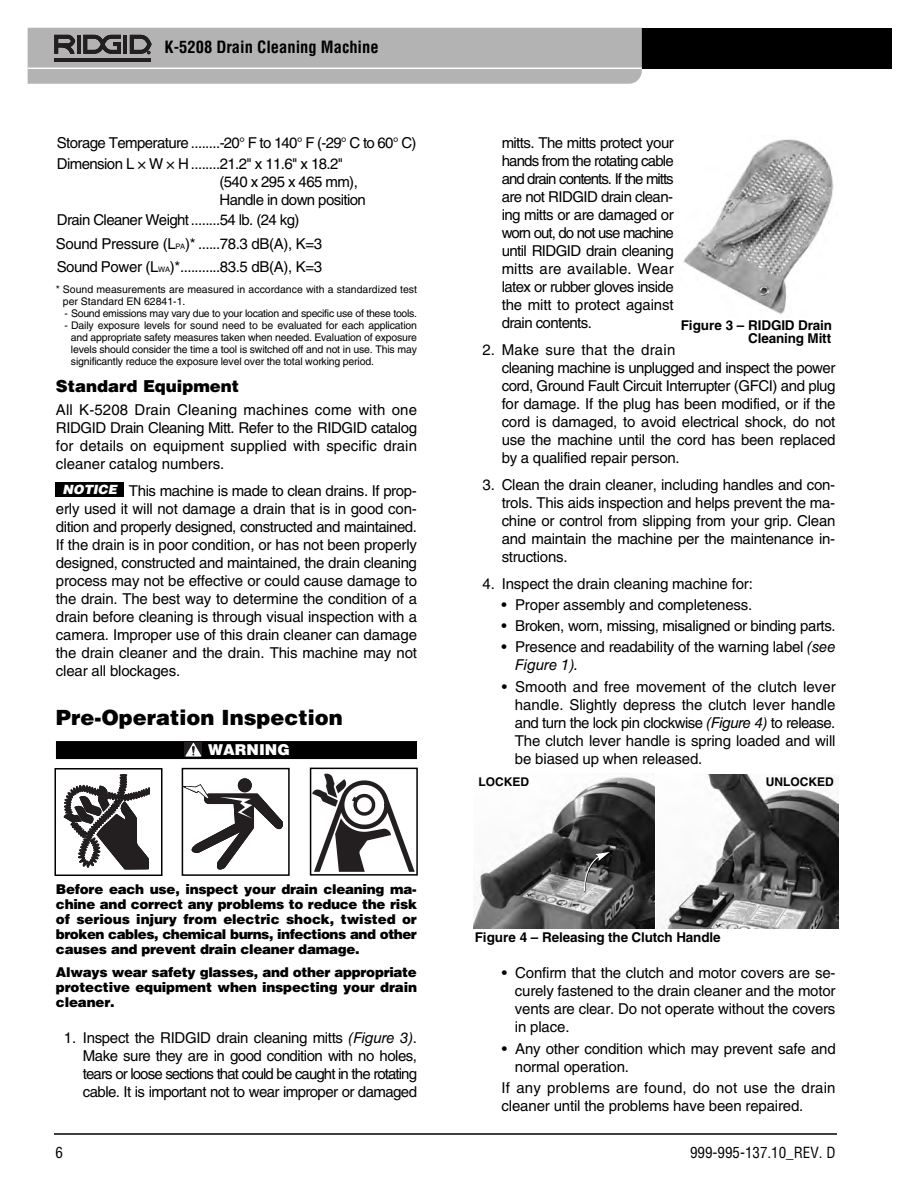
<style>
.page{position:relative;width:918px;height:1188px;background:#fff}
.page>*{position:absolute;margin:0;border:0;box-sizing:border-box;transform-origin:0 0}
.t1{font:900 21px "Helvetica LT Std";color:#000}
.t2{font:700 condensed 16.5px "Helvetica LT Std";color:#000}
.t3{font:900 16.5px "Helvetica LT Std";color:#000}
.t4{font:15px/18px "Helvetica LT Std";letter-spacing:-.015em;color:#000;text-align:justify}
.t5{font:15px/20.7px "Helvetica LT Std";letter-spacing:-.04em;color:#000}
.t6{font:condensed 15px "Helvetica LT Std";color:#000}
.t7{font:900 15px "Helvetica LT Std";color:#fff}
.t8{font:900 13.5px/15px "Helvetica LT Std";letter-spacing:-.015em;color:#000;text-align:justify}
.t9{font:700 13.5px/13.5px "Helvetica LT Std";letter-spacing:-.01em;color:#000;text-align:right}
.t10{font:italic 900 12.75px "Helvetica LT Std";color:#fff}
.t11{font:700 12px "Helvetica LT Std";color:#000}
.t12{font:10.5px/12px "Helvetica LT Std";letter-spacing:-.015em;color:#000}
.s1{font-size:7.5px}
.s2{font-style:italic}
</style>
<div class="page">
<hr style="left:54px;top:1133px;width:783px;height:2px;background:#000">
<div style="left:464px;top:28px;width:428px;height:41px;background:#000"></div>
<div style="left:28px;top:28px;width:614px;height:56px;background:#b3b3b3"></div>
<div style="left:56px;top:741px;width:361px;height:18px;background:#0c0c0c"></div>
<div style="left:55px;top:482px;width:68px;height:15px;background:#000"></div>
<img style="left:683px;top:139px;width:151px;height:176px">
<img style="left:46px;top:27px;width:116px;height:39px">
<img style="left:54px;top:742px;width:364px;height:134px">
<img style="left:473px;top:774px;width:366px;height:155px">
<h3 class="t2" style="left:165px;top:41px;width:216px">K-5208 Drain Cleaning Machine</h3>
<p class="t5" style="left:57px;top:134px;width:361px">Storage Temperature ........-20° F to 140° F (-29° C to 60° C)<br>Dimension L × W × H ........21.2" x 11.6" x 18.2"</p>
<p class="t5" style="left:219px;top:174px;width:148px;line-height:18px">(540 x 295 x 465 mm),<br>Handle in down position</p>
<p class="t5" style="left:57px;top:211px;width:244px">Drain Cleaner Weight ........54 lb. (24 kg)</p>
<p class="t4" style="left:56px;top:236px;width:268px">Sound Pressure (L<span class="s1">PA</span>)* ......78.3 dB(A), K=3</p>
<p class="t4" style="left:57px;top:260px;width:267px">Sound Power (L<span class="s1">WA</span>)*...........83.5 dB(A), K=3</p>
<p class="t12" style="left:63px;top:284px;width:356px;text-indent:-7px">* Sound measurements are measured in accordance with a standardized test per Standard EN 62841-1.</p>
<p class="t12" style="left:65px;top:308px;width:354px">- Sound emissions may vary due to your location and specific use of these tools.</p>
<p class="t12" style="left:71px;top:320px;width:348px;text-align:justify;text-indent:-6px">- Daily exposure levels for sound need to be evaluated for each application and appropriate safety measures taken when needed. Evaluation of exposure levels should consider the time a tool is switched off and not in use. This may significantly reduce the exposure level over the total working period.</p>
<h3 class="t3" style="left:56px;top:380px;width:185px">Standard Equipment</h3>
<p class="t4" style="left:56px;top:402px;width:363px">All K-5208 Drain Cleaning machines come with one RIDGID Drain Cleaning Mitt. Refer to the RIDGID catalog for details on equipment supplied with specific drain cleaner catalog numbers.</p>
<p class="t4" style="left:56px;top:483px;width:363px;text-indent:73px">This machine is made to clean drains. If prop&shy;erly used it will not damage a drain that is in good con&shy;dition and properly designed, constructed and maintained.<br>If the drain is in poor condition, or has not been properly designed, constructed and maintained, the drain cleaning process may not be effective or could cause damage to the drain. The best way to determine the condition of a drain before cleaning is through visual inspection with a camera. Improper use of this drain cleaner can damage the drain cleaner and the drain. This machine may not clear all blockages.</p>
<h2 class="t1" style="left:56px;top:710px;width:289px">Pre-Operation Inspection</h2>
<p class="t7" style="left:208px;top:745px;width:83px">WARNING</p>
<p class="t10" style="left:63px;top:482px;width:56px">NOTICE</p>
<p class="t8" style="left:56px;top:883px;width:363px">Before each use, inspect your drain cleaning ma&shy;chine and correct any problems to reduce the risk of serious injury from electric shock, twisted or bro ken cables, chemical burns, infections and other causes and prevent drain cleaner damage.</p>
<p class="t8" style="left:56px;top:966px;width:363px">Always wear safety glasses, and other appropriate protective e quip ment when inspecting your drain cleaner.</p>
<p class="t4" style="left:83px;top:1030px;width:336px;text-indent:-19px">1. Inspect the RIDGID drain cleaning mitts <span class="s2">(Figure 3)</span>.<br>Make sure they are in good condition with no holes, tears or loose sections that could be caught in the rotating cable. It is important not to wear improper or damaged</p>
<p class="t4" style="left:502px;top:135px;width:174px">mitts. The mitts protect your hands from the rotating cable and drain con tents. If the mitts are not RIDGID drain clean&shy;ing mitts or are damaged or worn out, do not use machine until RIDGID drain cleaning mitts are available. Wear latex or rubber gloves inside the mitt to protect against drain contents.</p>
<p class="t4" style="left:502px;top:342px;width:335px;text-align:left;text-indent:-19px">2. Make sure that the drain<br>cleaning machine is unplugged and inspect the power cord, Ground Fault Circuit Interrupter (GFCI) and plug for damage. If the plug has been modified, or if the cord is damaged, to avoid electrical shock, do not use the machine until the cord has been replaced by a qualified repair person.</p>
<p class="t4" style="left:502px;top:477px;width:335px;text-indent:-19px">3. Clean the drain cleaner, including handles and con&shy;trols. This aids inspection and helps prevent the ma&shy;chine or control from slipping from your grip. Clean and maintain the machine per the maintenance in&shy;structions.</p>
<p class="t4" style="left:483px;top:576px;width:272px">4. Inspect the drain cleaning machine for:</p>
<p class="t4" style="left:502px;top:597px;width:252px">• Proper assembly and completeness.</p>
<p class="t4" style="left:502px;top:618px;width:336px">• Broken, worn, missing, misaligned or binding parts.</p>
<p class="t4" style="left:515px;top:640px;width:322px;text-indent:-13px">• Presence and readability of the warning label <span class="s2">(see<br>Figure 1).</span></p>
<p class="t4" style="left:515px;top:679px;width:322px;text-indent:-13px">• Smooth and free movement of the clutch lever handle. Slightly depress the clutch lever handle and turn the lock pin clockwise <span class="s2">(Figure 4)</span> to release.<br>The clutch lever handle is spring loaded and will be biased up when released.</p>
<p class="t9" style="left:681px;top:320px;width:153px">Figure 3 – RIDGID Drain<br>Cleaning Mitt</p>
<p class="t11" style="left:478px;top:778px;width:52px">LOCKED</p>
<p class="t11" style="left:766px;top:778px;width:69px">UNLOCKED</p>
<p class="t9" style="left:475px;top:932px;width:247px">Figure 4 – Releasing the Clutch Handle</p>
<p class="t4" style="left:515px;top:966px;width:322px;text-indent:-13px">• Confirm that the clutch and motor covers are se&shy;curely fastened to the drain cleaner and the motor vents are clear. Do not operate without the covers in place.</p>
<p class="t4" style="left:515px;top:1041px;width:322px;text-indent:-13px">• Any other condition which may prevent safe and normal operation.</p>
<p class="t4" style="left:502px;top:1080px;width:335px">If any problems are found, do not use the drain cleaner until the problems have been repaired.</p>
<p class="t6" style="left:56px;top:1146px;width:9px">6</p>
<p class="t6" style="left:690px;top:1146px;width:147px">999-995-137.10_REV. D</p>
</div>
